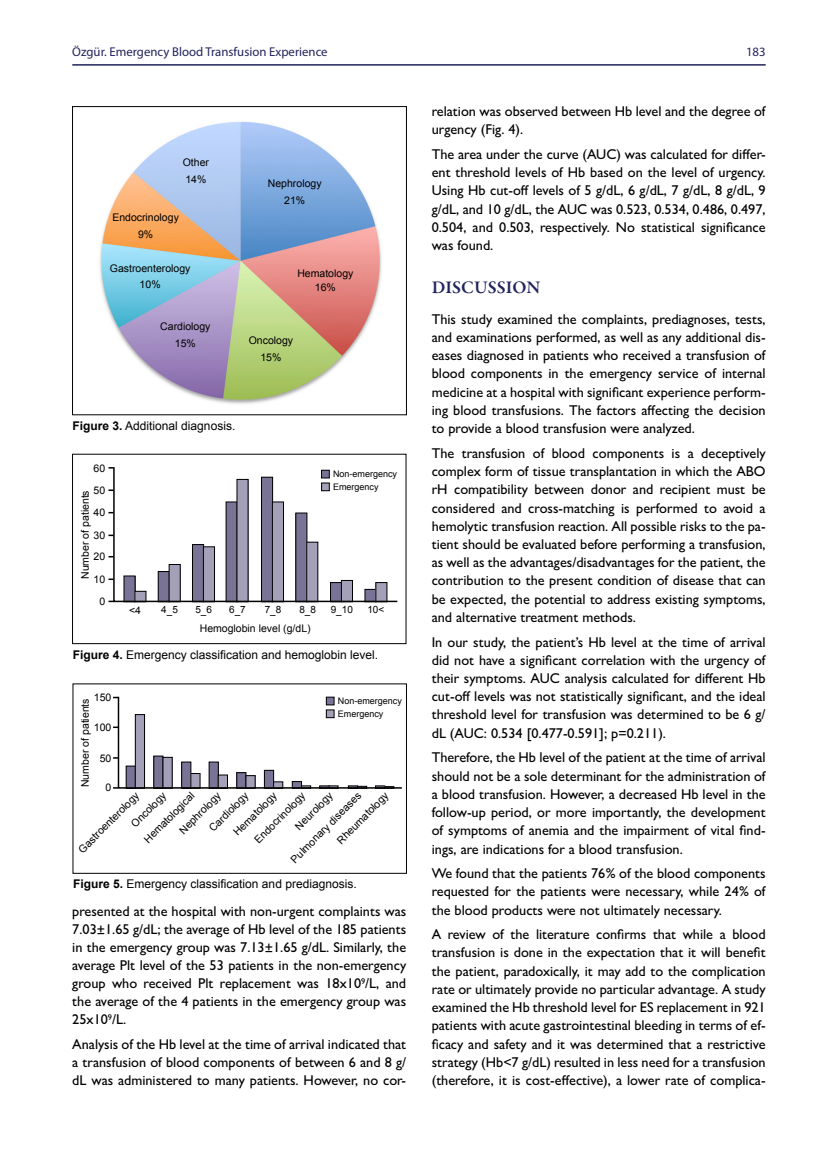
<style>
.page{position:relative;width:838px;height:1170px;background:#fff}
.page>*{position:absolute;margin:0;border:0;box-sizing:border-box;transform-origin:0 0}
.t1{font:600 18px "Garamond Premr Pro";color:#21245b}
.t2{font:500 14.25px/18.3px "Gill Sans MT Pro";color:#000;text-align:justify}
.t3{font:12.75px "Myriad Pro";color:#21245b}
.t4{font:12px "Arial";color:#000}
.t5{font:10.5px/16.5px "Arial";color:#000;text-align:center}
.t6{font:10.05px "Arial";color:#000}
.t7{font:9px/12.8px "Arial";color:#000}
.s1{font-weight:700}
</style>
<div class="page">
<hr style="left:72px;top:64px;width:693px;height:2px;background:#21245b">
<img style="left:99px;top:121px;width:283px;height:283px">
<div style="left:72px;top:106px;width:335px;height:309px;border:1px solid #000"></div>
<svg style="left:112px;top:467px;width:286px;height:136px"></svg>
<div style="left:321px;top:470px;width:8px;height:8px;background:#797496"></div>
<div style="left:321px;top:470px;width:9px;height:8px;border:1px solid #000"></div>
<div style="left:321px;top:483px;width:8px;height:7px;background:#a4a0b8"></div>
<div style="left:321px;top:482px;width:9px;height:9px;border:1px solid #000"></div>
<svg style="left:113px;top:696px;width:289px;height:93px"></svg>
<div style="left:326px;top:697px;width:8px;height:7px;background:#797496"></div>
<div style="left:326px;top:696px;width:8px;height:9px;border:1px solid #000"></div>
<div style="left:326px;top:709px;width:8px;height:8px;background:#a4a0b8"></div>
<div style="left:326px;top:709px;width:8px;height:9px;border:1px solid #000"></div>
<p class="t3" style="left:72px;top:44px;width:257px">Özgür. Emergency Blood Transfusion Experience</p>
<p class="t3" style="left:746px;top:44px;width:21px">183</p>
<p class="t5" style="left:183px;top:154px;width:28px;text-align:left">Other<br>14%</p>
<p class="t5" style="left:112px;top:209px;width:68px">Endocrinology<br>9%</p>
<p class="t5" style="left:110px;top:260px;width:82px">Gastroenterology<br>10%</p>
<p class="t5" style="left:160px;top:318px;width:52px">Cardiology<br>15%</p>
<p class="t5" style="left:268px;top:175px;width:55px">Nephrology<br>21%</p>
<p class="t5" style="left:297px;top:267px;width:58px;line-height:13.5px">Hematology<br>16%</p>
<p class="t5" style="left:249px;top:332px;width:46px">Oncology<br>15%</p>
<p class="t4" style="left:73px;top:417px;width:164px"><span class="s1">Figure 3.</span> Additional diagnosis.</p>
<p class="t5" style="left:94px;top:457px;width:13px;line-height:22.2px;text-align:justify">60<br>50<br>40<br>30</p>
<p class="t5" style="left:94px;top:544px;width:13px;line-height:22.5px">20<br>10<br>0</p>
<p class="t5" style="left:77px;top:579px;width:90px;rotate:-90deg">Number of patients</p>
<p class="t7" style="left:333px;top:468px;width:66px">Non-emergency<br>Emergency</p>
<p class="t5" style="left:129px;top:601px;width:13px">&lt;4</p>
<p class="t6" style="left:161px;top:603px;width:18px">4–5</p>
<p class="t6" style="left:195px;top:603px;width:18px">5–6</p>
<p class="t6" style="left:229px;top:603px;width:18px">6–7</p>
<p class="t6" style="left:265px;top:603px;width:18px">7–8</p>
<p class="t6" style="left:299px;top:603px;width:18px">8–8</p>
<p class="t6" style="left:331px;top:603px;width:24px">9–10</p>
<p class="t6" style="left:367px;top:603px;width:18px">10&lt;</p>
<p class="t5" style="left:200px;top:620px;width:112px">Hemoglobin level (g/dL)</p>
<p class="t4" style="left:73px;top:647px;width:307px"><span class="s1">Figure 4.</span> Emergency classification and hemoglobin level.</p>
<p class="t5" style="left:94px;top:689px;width:19px">150</p>
<p class="t5" style="left:94px;top:719px;width:19px">100</p>
<p class="t5" style="left:100px;top:749px;width:13px">50</p>
<p class="t5" style="left:105px;top:779px;width:7px">0</p>
<p class="t7" style="left:338px;top:694px;width:66px">Non-emergency<br>Emergency</p>
<p class="t5" style="left:77px;top:787px;width:90px;rotate:-90deg">Number of patients</p>
<p class="t5" style="left:113px;top:805px;width:46px;line-height:19px;text-align:left;text-indent:-55px;rotate:-45deg">Gastroenterology<br>Oncology</p>
<p class="t5" style="left:140px;top:835px;width:68px;rotate:-45deg">Hematological</p>
<p class="t5" style="left:175px;top:826px;width:55px;rotate:-45deg">Nephrology</p>
<p class="t5" style="left:229px;top:827px;width:58px;rotate:-45deg">Hematology</p>
<p class="t5" style="left:205px;top:823px;width:52px;rotate:-45deg">Cardiology</p>
<p class="t5" style="left:251px;top:835px;width:68px;rotate:-45deg">Endocrinology</p>
<p class="t5" style="left:291px;top:822px;width:49px;rotate:-45deg">Neurology</p>
<p class="t5" style="left:333px;top:836px;width:69px;rotate:-45deg">Rheumatology</p>
<p class="t5" style="left:287px;top:855px;width:96px;rotate:-45deg">Pulmonary diseases</p>
<p class="t4" style="left:73px;top:875px;width:285px"><span class="s1">Figure 5.</span> Emergency classification and prediagnosis.</p>
<p class="t2" style="left:72px;top:902px;width:335px">presented at the hospital with non-urgent complaints was 7.03±1.65 g/dL; the average of Hb level of the 185 patients in the emergency group was 7.13±1.65 g/dL. Similarly, the average Plt level of the 53 patients in the non-emergency group who received Plt replacement was 18x10<sup>9</sup>/L, and the average of the 4 patients in the emergency group was 25x10<sup>9</sup>/L.</p>
<p class="t2" style="left:72px;top:1034px;width:335px">Analysis of the Hb level at the time of arrival indicated that a transfusion of blood components of between 6 and 8 g/ dL was administered to many patients. However, no cor-</p>
<p class="t2" style="left:432px;top:102px;width:335px">relation was observed between Hb level and the degree of urgency (Fig. 4).</p>
<p class="t2" style="left:432px;top:145px;width:335px">The area under the curve (AUC) was calculated for differ&shy;ent threshold levels of Hb based on the level of urgency.<br>Using Hb cut-off levels of 5 g/dL, 6 g/dL, 7 g/dL, 8 g/dL, 9 g/dL, and 10 g/dL, the AUC was 0.523, 0.534, 0.486, 0.497, 0.504, and 0.503, respectively. No statistical significance was found.</p>
<p class="t1" style="left:432px;top:276px;width:110px">DISCUSSION</p>
<p class="t2" style="left:432px;top:309px;width:335px">This study examined the complaints, prediagnoses, tests, and examinations performed, as well as any additional dis&shy;eases diagnosed in patients who received a transfusion of blood components in the emergency service of internal medicine at a hospital with significant experience perform&shy;ing blood transfusions. The factors affecting the decision to provide a blood transfusion were analyzed.</p>
<p class="t2" style="left:432px;top:443px;width:335px">The transfusion of blood components is a deceptively complex form of tissue transplantation in which the ABO rH compatibility between donor and recipient must be considered and cross-matching is performed to avoid a hemolytic transfusion reaction. All possible risks to the pa&shy;tient should be evaluated before performing a transfusion, as well as the advantages/disadvantages for the patient, the contribution to the present condition of disease that can be expected, the potential to address existing symptoms, and alternative treatment methods.</p>
<p class="t2" style="left:432px;top:632px;width:335px">In our study, the patient’s Hb level at the time of arrival did not have a significant correlation with the urgency of their symptoms. AUC analysis calculated for different Hb cut-off levels was not statistically significant, and the ideal threshold level for transfusion was determined to be 6 g/ dL (AUC: 0.534 [0.477-0.591]; p=0.211).</p>
<p class="t2" style="left:432px;top:748px;width:335px">Therefore, the Hb level of the patient at the time of arrival should not be a sole determinant for the administration of a blood transfusion. However, a decreased Hb level in the follow-up period, or more importantly, the development of symptoms of anemia and the impairment of vital find&shy;ings, are indications for a blood transfusion.</p>
<p class="t2" style="left:432px;top:864px;width:335px">We found that the patients 76% of the blood components requested for the patients were necessary, while 24% of the blood products were not ultimately necessary.</p>
<p class="t2" style="left:432px;top:925px;width:335px">A review of the literature confirms that while a blood transfusion is done in the expectation that it will benefit the patient, paradoxically, it may add to the complication rate or ultimately provide no particular advantage. A study examined the Hb threshold level for ES replacement in 921 patients with acute gastrointestinal bleeding in terms of ef&shy;ficacy and safety and it was determined that a restrictive strategy (Hb&lt;7 g/dL) resulted in less need for a transfusion (therefore, it is cost-effective), a lower rate of complica-</p>
</div>
